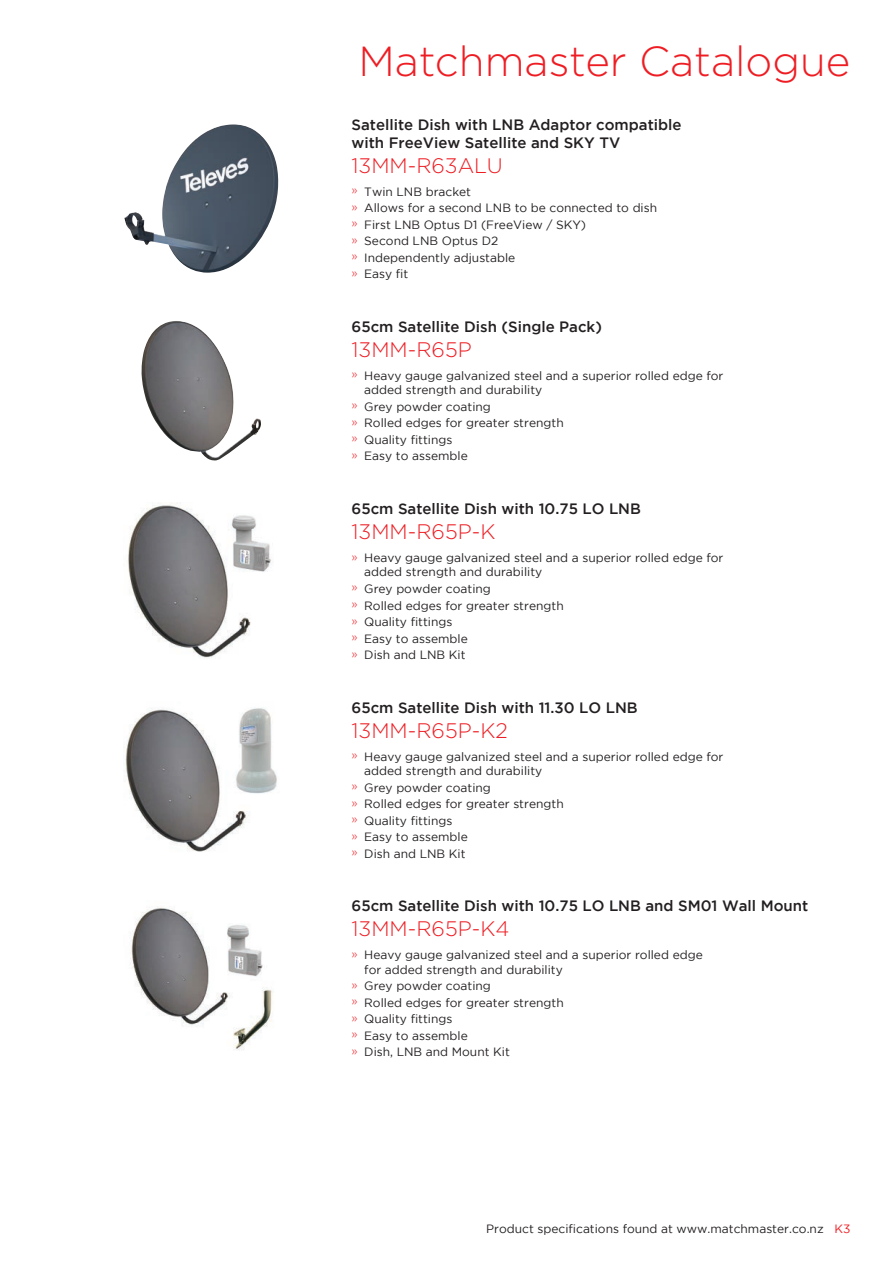
<style>
.page{position:relative;width:893px;height:1263px;background:#fff}
.page>*{position:absolute;margin:0;border:0;box-sizing:border-box;transform-origin:0 0}
.t1{font:300 42px "Gotham";color:#ee1d23}
.t2{font:300 21px "Gotham";color:#ee1d23}
.t3{font:500 15px/18px "Gotham";color:#231f20}
.t4{font:12px/16.5px "Gotham";color:#231f20}
.s1{font-weight:300;color:#ee1d23}
.s2{color:#ee1d23}
</style>
<div class="page">
<img style="left:124px;top:124px;width:155px;height:149px">
<img style="left:141px;top:321px;width:120px;height:140px">
<img style="left:128px;top:503px;width:143px;height:155px">
<img style="left:125px;top:708px;width:152px;height:144px">
<img style="left:130px;top:907px;width:142px;height:143px">
<h1 class="t1" style="left:358px;top:35px;width:493px">Matchmaster Catalogue</h1>
<p class="t3" style="left:351px;top:115px;width:331px">Satellite Dish with LNB Adaptor compatible with FreeView Satellite and SKY TV</p>
<h2 class="t2" style="left:351px;top:152px;width:153px">13MM-R63ALU</h2>
<p class="t4" style="left:351px;top:183px;width:307px"><span class="s1">»</span> Twin LNB bracket<br><span class="s1">»</span> Allows for a second LNB to be connected to dish <span class="s1">»</span> First LNB Optus D1 (FreeView / SKY)<br><span class="s1">»</span> Second LNB Optus D2<br><span class="s1">»</span> Independently adjustable<br><span class="s1">»</span> Easy fit</p>
<p class="t3" style="left:351px;top:317px;width:252px">65cm Satellite Dish (Single Pack)</p>
<h2 class="t2" style="left:351px;top:336px;width:122px">13MM-R65P</h2>
<p class="t4" style="left:364px;top:368px;width:361px;line-height:14.4px;text-indent:-13px"><span class="s1">»</span> Heavy gauge galvanized steel and a superior rolled edge for added strength and durability</p>
<p class="t4" style="left:351px;top:398px;width:214px"><span class="s1">»</span> Grey powder coating<br><span class="s1">»</span> Rolled edges for greater strength <span class="s1">»</span> Quality fittings<br><span class="s1">»</span> Easy to assemble</p>
<p class="t3" style="left:351px;top:499px;width:291px">65cm Satellite Dish with 10.75 LO LNB</p>
<h2 class="t2" style="left:351px;top:518px;width:145px">13MM-R65P-K</h2>
<p class="t4" style="left:364px;top:550px;width:361px;line-height:14.4px;text-indent:-13px"><span class="s1">»</span> Heavy gauge galvanized steel and a superior rolled edge for added strength and durability</p>
<p class="t4" style="left:351px;top:580px;width:214px"><span class="s1">»</span> Grey powder coating<br><span class="s1">»</span> Rolled edges for greater strength <span class="s1">»</span> Quality fittings<br><span class="s1">»</span> Easy to assemble<br><span class="s1">»</span> Dish and LNB Kit</p>
<p class="t3" style="left:351px;top:698px;width:288px">65cm Satellite Dish with 11.30 LO LNB</p>
<h2 class="t2" style="left:351px;top:717px;width:158px">13MM-R65P-K2</h2>
<p class="t4" style="left:364px;top:749px;width:361px;line-height:14.4px;text-indent:-13px"><span class="s1">»</span> Heavy gauge galvanized steel and a superior rolled edge for added strength and durability</p>
<p class="t4" style="left:351px;top:779px;width:214px"><span class="s1">»</span> Grey powder coating<br><span class="s1">»</span> Rolled edges for greater strength <span class="s1">»</span> Quality fittings<br><span class="s1">»</span> Easy to assemble<br><span class="s1">»</span> Dish and LNB Kit</p>
<p class="t3" style="left:351px;top:896px;width:458px">65cm Satellite Dish with 10.75 LO LNB and SM01 Wall Mount</p>
<h2 class="t2" style="left:351px;top:916px;width:159px">13MM-R65P-K4</h2>
<p class="t4" style="left:364px;top:948px;width:340px;line-height:14.4px;text-indent:-13px"><span class="s1">»</span> Heavy gauge galvanized steel and a superior rolled edge for added strength and durability</p>
<p class="t4" style="left:351px;top:977px;width:214px"><span class="s1">»</span> Grey powder coating<br><span class="s1">»</span> Rolled edges for greater strength <span class="s1">»</span> Quality fittings<br><span class="s1">»</span> Easy to assemble<br><span class="s1">»</span> Dish, LNB and Mount Kit</p>
<p class="t4" style="left:486px;top:1221px;width:366px">Product specifications found at www.matchmaster.co.nz <span class="s2">K3</span></p>
</div>
